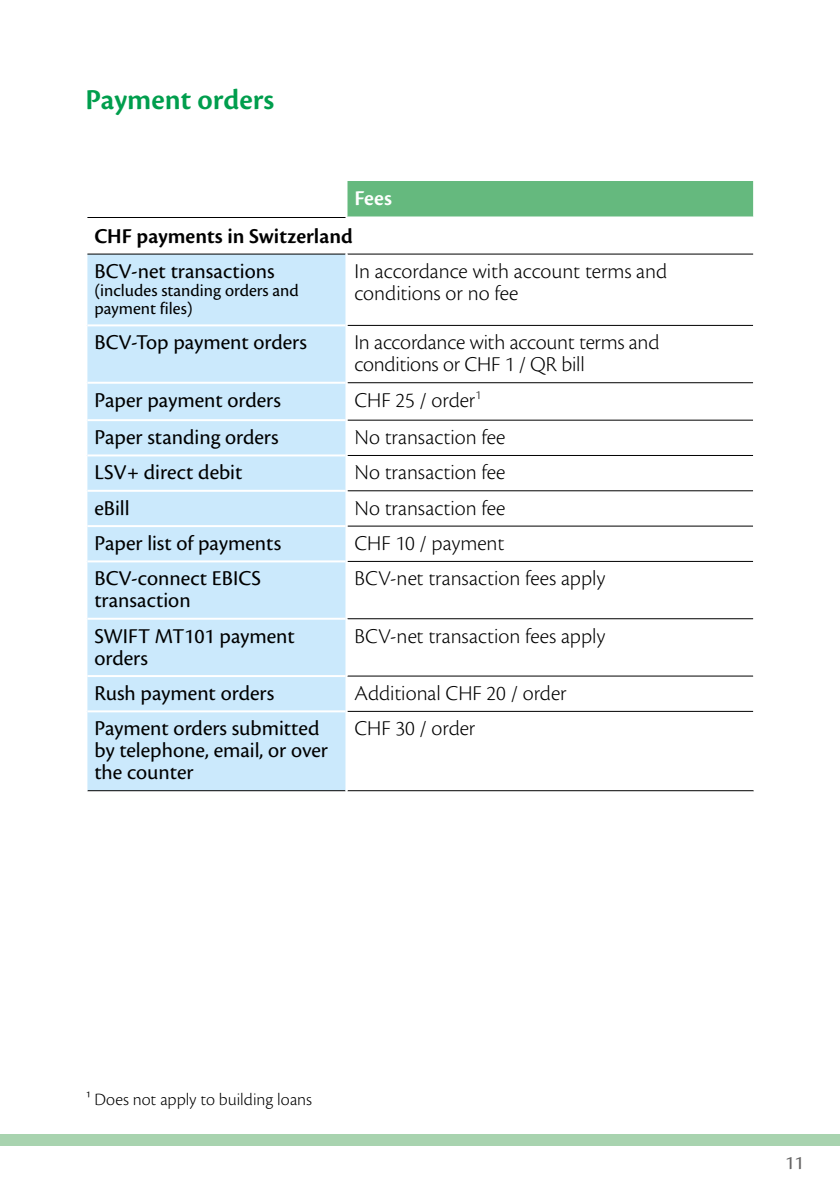
<style>
.page{position:relative;width:840px;height:1191px;background:#fff}
.page>*{position:absolute;margin:0;border:0;box-sizing:border-box;transform-origin:0 0}
.t1{font:600 30px "Cronos Pro";color:#009e4d}
.t2{font:300 22px/22px "Cronos Pro";letter-spacing:-.005em;color:#000}
.t3{font:22px/22px "Cronos Pro";color:#000}
.t4{font:600 22px "Cronos Pro";color:#000}
.t5{font:600 22px "Cronos Pro";color:#fff}
.t6{font:20px "Cronos Pro";color:#646363}
.t7{font:18px/18px "Cronos Pro";color:#000}
.t8{font:300 18px "Cronos Pro";color:#000}
</style>
<div class="page">
<div style="left:0;top:1134px;width:839px;height:11px;background:#a8d3af"></div>
<div style="left:346px;top:181px;width:407px;height:36px;background:#65b97e"></div>
<div style="left:87px;top:255px;width:258px;height:535px;background:#cbe9fc"></div>
<hr style="left:347px;top:382px;width:405px;height:1px;background:#000">
<hr style="left:347px;top:420px;width:405px;height:1px;background:#000">
<hr style="left:347px;top:455px;width:405px;height:1px;background:#000">
<hr style="left:347px;top:490px;width:405px;height:1px;background:#000">
<hr style="left:347px;top:526px;width:405px;height:1px;background:#000">
<hr style="left:347px;top:561px;width:405px;height:1px;background:#000">
<hr style="left:347px;top:325px;width:405px;height:1px;background:#000">
<hr style="left:87px;top:324px;width:258px;height:2px;background:#fff">
<hr style="left:87px;top:382px;width:258px;height:2px;background:#fff">
<hr style="left:87px;top:419px;width:258px;height:2px;background:#fff">
<hr style="left:345px;top:181px;width:2px;height:37px;background:#fff">
<hr style="left:752px;top:181px;width:2px;height:36px;background:#fff">
<hr style="left:347px;top:216px;width:405px;height:2px;background:#fff">
<hr style="left:87px;top:217px;width:258px;height:1px;background:#000">
<hr style="left:87px;top:254px;width:258px;height:1px;background:#000">
<hr style="left:347px;top:254px;width:405px;height:1px;background:#000">
<hr style="left:347px;top:618px;width:405px;height:1px;background:#000">
<hr style="left:347px;top:675px;width:405px;height:1px;background:#000">
<hr style="left:347px;top:711px;width:405px;height:1px;background:#000">
<hr style="left:347px;top:790px;width:406px;height:1px;background:#000">
<hr style="left:87px;top:790px;width:258px;height:1px;background:#000">
<hr style="left:87px;top:454px;width:258px;height:2px;background:#fff">
<hr style="left:87px;top:490px;width:258px;height:2px;background:#fff">
<hr style="left:87px;top:525px;width:258px;height:2px;background:#fff">
<hr style="left:87px;top:560px;width:258px;height:2px;background:#fff">
<hr style="left:87px;top:618px;width:258px;height:2px;background:#fff">
<hr style="left:87px;top:675px;width:258px;height:2px;background:#fff">
<hr style="left:87px;top:710px;width:258px;height:2px;background:#fff">
<h1 class="t1" style="left:85px;top:83px;width:190px">Payment orders</h1>
<p class="t5" style="left:354px;top:186px;width:39px">Fees</p>
<p class="t4" style="left:94px;top:223px;width:260px">CHF payments in Switzerland</p>
<p class="t3" style="left:94px;top:260px;width:181px">BCV-net transactions</p>
<p class="t7" style="left:94px;top:281px;width:206px">(includes standing orders and payment files)</p>
<p class="t2" style="left:354px;top:260px;width:314px">In accordance with account terms and conditions or no fee</p>
<p class="t3" style="left:94px;top:331px;width:214px">BCV-Top payment orders</p>
<p class="t2" style="left:354px;top:331px;width:306px">In accordance with account terms and conditions or CHF 1 / QR bill</p>
<p class="t3" style="left:94px;top:389px;width:188px">Paper payment orders</p>
<p class="t2" style="left:354px;top:389px;width:128px">CHF 25 / order<sup>1</sup></p>
<p class="t3" style="left:94px;top:426px;width:186px">Paper standing orders</p>
<p class="t2" style="left:354px;top:426px;width:152px">No transaction fee</p>
<p class="t3" style="left:94px;top:462px;width:149px">LSV+ direct debit</p>
<p class="t2" style="left:354px;top:461px;width:152px">No transaction fee</p>
<p class="t3" style="left:94px;top:497px;width:37px">eBill</p>
<p class="t2" style="left:354px;top:497px;width:152px">No transaction fee</p>
<p class="t3" style="left:94px;top:532px;width:188px">Paper list of payments</p>
<p class="t2" style="left:354px;top:532px;width:151px">CHF 10 / payment</p>
<p class="t3" style="left:94px;top:567px;width:168px">BCV-connect EBICS transaction</p>
<p class="t2" style="left:354px;top:567px;width:252px">BCV-net transaction fees apply</p>
<p class="t3" style="left:94px;top:625px;width:202px">SWIFT MT101 payment orders</p>
<p class="t2" style="left:354px;top:625px;width:252px">BCV-net transaction fees apply</p>
<p class="t3" style="left:94px;top:682px;width:181px">Rush payment orders</p>
<p class="t2" style="left:354px;top:682px;width:213px">Additional CHF 20 / order</p>
<p class="t3" style="left:94px;top:717px;width:235px">Payment orders submitted by telephone, email, or over the counter</p>
<p class="t2" style="left:354px;top:717px;width:122px">CHF 30 / order</p>
<p class="t8" style="left:86px;top:1089px;width:227px">¹ Does not apply to building loans</p>
<p class="t6" style="left:784px;top:1151px;width:20px">11</p>
</div>
